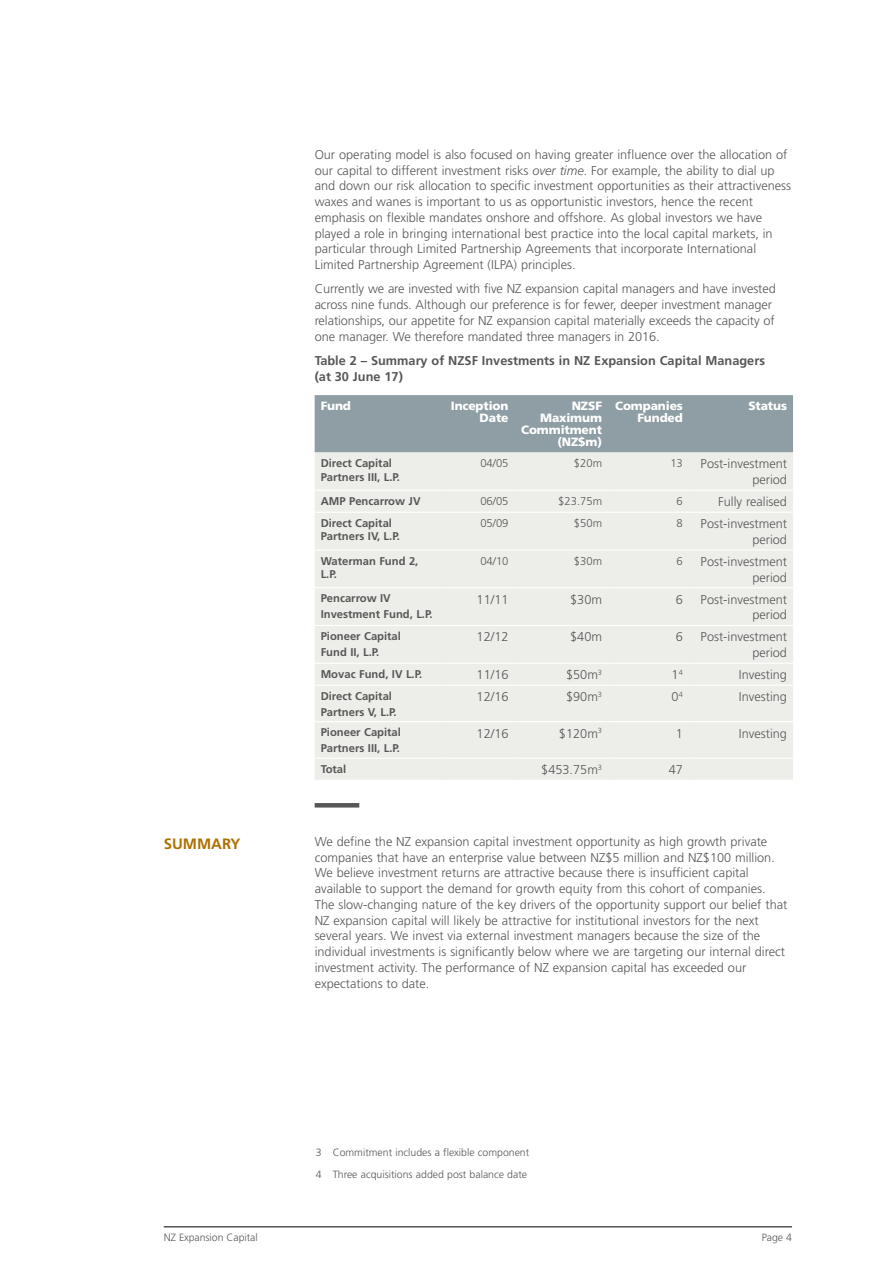
<style>
.page{position:relative;width:893px;height:1263px;background:#fff}
.page>*{position:absolute;margin:0;border:0;box-sizing:border-box;transform-origin:0 0}
.t1{font:700 15px "Frutiger";color:#ae7001}
.t2{font:300 12.75px/15.8px "Frutiger";color:#575756;text-align:right}
.t3{font:700 12.75px/15.8px "Frutiger";color:#575756}
.t4{font:900 12px/12px "Frutiger";letter-spacing:-.01em;color:#fff;text-align:right}
.t5{font:700 11.25px/15.8px "Frutiger";color:#575756}
.t6{font:300 11.25px "Frutiger";color:#575756}
.t7{font:300 10.5px/22px "Frutiger";color:#575756}
.s1{font-style:italic}
</style>
<div class="page">
<hr style="left:164px;top:1226px;width:628px;height:1px;background:#000">
<hr style="left:315px;top:803px;width:44px;height:4px;background:#575756">
<div style="left:315px;top:395px;width:478px;height:57px;background:#8e9ea4"></div>
<div style="left:315px;top:452px;width:478px;height:328px;background:#ededea"></div>
<hr style="left:315px;top:490px;width:127px;height:1px;background:#fff">
<hr style="left:442px;top:490px;width:72px;height:1px;background:#fff">
<hr style="left:514px;top:490px;width:94px;height:1px;background:#fff">
<hr style="left:608px;top:490px;width:81px;height:1px;background:#fff">
<hr style="left:689px;top:490px;width:104px;height:1px;background:#fff">
<hr style="left:315px;top:512px;width:127px;height:1px;background:#fff">
<hr style="left:442px;top:512px;width:72px;height:1px;background:#fff">
<hr style="left:514px;top:512px;width:94px;height:1px;background:#fff">
<hr style="left:608px;top:512px;width:81px;height:1px;background:#fff">
<hr style="left:689px;top:512px;width:104px;height:1px;background:#fff">
<hr style="left:315px;top:549px;width:127px;height:1px;background:#fff">
<hr style="left:442px;top:549px;width:72px;height:1px;background:#fff">
<hr style="left:514px;top:549px;width:94px;height:1px;background:#fff">
<hr style="left:608px;top:549px;width:81px;height:1px;background:#fff">
<hr style="left:689px;top:549px;width:104px;height:1px;background:#fff">
<hr style="left:315px;top:587px;width:127px;height:1px;background:#fff">
<hr style="left:442px;top:587px;width:72px;height:1px;background:#fff">
<hr style="left:514px;top:587px;width:94px;height:1px;background:#fff">
<hr style="left:608px;top:587px;width:81px;height:1px;background:#fff">
<hr style="left:689px;top:587px;width:104px;height:1px;background:#fff">
<hr style="left:315px;top:625px;width:127px;height:1px;background:#fff">
<hr style="left:442px;top:625px;width:72px;height:1px;background:#fff">
<hr style="left:514px;top:625px;width:94px;height:1px;background:#fff">
<hr style="left:608px;top:625px;width:81px;height:1px;background:#fff">
<hr style="left:689px;top:625px;width:104px;height:1px;background:#fff">
<hr style="left:315px;top:663px;width:127px;height:1px;background:#fff">
<hr style="left:442px;top:663px;width:72px;height:1px;background:#fff">
<hr style="left:514px;top:663px;width:94px;height:1px;background:#fff">
<hr style="left:608px;top:663px;width:81px;height:1px;background:#fff">
<hr style="left:689px;top:663px;width:104px;height:1px;background:#fff">
<hr style="left:315px;top:685px;width:127px;height:1px;background:#fff">
<hr style="left:442px;top:685px;width:72px;height:1px;background:#fff">
<hr style="left:514px;top:685px;width:94px;height:1px;background:#fff">
<hr style="left:608px;top:685px;width:81px;height:1px;background:#fff">
<hr style="left:689px;top:685px;width:104px;height:1px;background:#fff">
<hr style="left:315px;top:721px;width:127px;height:1px;background:#fff">
<hr style="left:442px;top:721px;width:72px;height:1px;background:#fff">
<hr style="left:514px;top:721px;width:94px;height:1px;background:#fff">
<hr style="left:608px;top:721px;width:81px;height:1px;background:#fff">
<hr style="left:689px;top:721px;width:104px;height:1px;background:#fff">
<hr style="left:315px;top:758px;width:127px;height:1px;background:#fff">
<hr style="left:442px;top:758px;width:72px;height:1px;background:#fff">
<hr style="left:514px;top:758px;width:94px;height:1px;background:#fff">
<hr style="left:608px;top:758px;width:81px;height:1px;background:#fff">
<hr style="left:689px;top:758px;width:104px;height:1px;background:#fff">
<p class="t1" style="left:164px;top:835px;width:78px">SUMMARY</p>
<p class="t2" style="left:315px;top:147px;width:478px;text-align:left">Our operating model is also focused on having greater influence over the allocation of our capital to different investment risks <span class="s1">over time</span>. For example, the ability to dial up and down our risk allocation to specific investment opportunities as their attractiveness waxes and wanes is important to us as opportunistic investors, hence the recent emphasis on flexible mandates onshore and offshore. As global investors we have played a role in bringing international best practice into the local capital markets, in particular through Limited Partnership Agreements that incorporate International Limited Partnership Agreement (ILPA) principles.</p>
<p class="t2" style="left:315px;top:281px;width:463px;text-align:left">Currently we are invested with five NZ expansion capital managers and have invested across nine funds. Although our preference is for fewer, deeper investment manager relationships, our appetite for NZ expansion capital materially exceeds the capacity of one manager. We therefore mandated three managers in 2016.</p>
<p class="t3" style="left:315px;top:352px;width:452px">Table 2 – Summary of NZSF Investments in NZ Expansion Capital Managers (at 30 June 17)</p>
<p class="t4" style="left:321px;top:400px;width:32px">Fund</p>
<p class="t4" style="left:451px;top:400px;width:59px">Inception<br>Date</p>
<p class="t4" style="left:521px;top:400px;width:82px">NZSF<br>Maximum<br>Commitment (NZ$m)</p>
<p class="t4" style="left:615px;top:400px;width:69px">Companies<br>Funded</p>
<p class="t4" style="left:748px;top:400px;width:40px">Status</p>
<p class="t5" style="left:321px;top:456px;width:81px;line-height:13.5px">Direct Capital<br>Partners III, L.P.</p>
<p class="t6" style="left:480px;top:457px;width:30px">04/05</p>
<p class="t6" style="left:574px;top:457px;width:30px">$20m</p>
<p class="t6" style="left:670px;top:457px;width:14px">13</p>
<p class="t2" style="left:701px;top:456px;width:88px">Post-investment period</p>
<p class="t5" style="left:321px;top:493px;width:101px">AMP Pencarrow JV</p>
<p class="t6" style="left:480px;top:495px;width:30px">06/05</p>
<p class="t6" style="left:558px;top:495px;width:45px">$23.75m</p>
<p class="t6" style="left:677px;top:495px;width:8px">6</p>
<p class="t2" style="left:718px;top:494px;width:70px">Fully realised</p>
<p class="t5" style="left:321px;top:516px;width:81px;line-height:13.5px">Direct Capital<br>Partners IV, L.P.</p>
<p class="t6" style="left:480px;top:517px;width:30px">05/09</p>
<p class="t6" style="left:574px;top:517px;width:30px">$50m</p>
<p class="t6" style="left:677px;top:517px;width:8px">8</p>
<p class="t2" style="left:701px;top:516px;width:88px">Post-investment period</p>
<p class="t5" style="left:321px;top:554px;width:99px;line-height:13.5px">Waterman Fund 2,<br>L.P.</p>
<p class="t6" style="left:480px;top:554px;width:30px">04/10</p>
<p class="t6" style="left:574px;top:554px;width:30px">$30m</p>
<p class="t6" style="left:677px;top:554px;width:8px">6</p>
<p class="t2" style="left:701px;top:554px;width:88px">Post-investment period</p>
<p class="t5" style="left:321px;top:591px;width:113px">Pencarrow IV<br>Investment Fund, L.P.</p>
<p class="t2" style="left:477px;top:591px;width:33px">11/11</p>
<p class="t2" style="left:570px;top:591px;width:33px">$30m</p>
<p class="t2" style="left:676px;top:591px;width:9px">6</p>
<p class="t2" style="left:701px;top:591px;width:88px">Post-investment period</p>
<p class="t5" style="left:321px;top:628px;width:82px">Pioneer Capital<br>Fund II, L.P.</p>
<p class="t2" style="left:477px;top:629px;width:33px">12/12</p>
<p class="t2" style="left:570px;top:629px;width:33px">$40m</p>
<p class="t2" style="left:676px;top:629px;width:9px">6</p>
<p class="t2" style="left:701px;top:629px;width:88px">Post-investment period</p>
<p class="t5" style="left:321px;top:666px;width:103px">Movac Fund, IV L.P.</p>
<p class="t2" style="left:477px;top:667px;width:33px">11/16</p>
<p class="t2" style="left:566px;top:667px;width:38px">$50m<sup>3</sup></p>
<p class="t2" style="left:672px;top:667px;width:13px">1<sup>4</sup></p>
<p class="t2" style="left:739px;top:667px;width:50px">Investing</p>
<p class="t5" style="left:321px;top:688px;width:78px">Direct Capital<br>Partners V, L.P.</p>
<p class="t2" style="left:477px;top:689px;width:33px">12/16</p>
<p class="t2" style="left:566px;top:689px;width:38px">$90m<sup>3</sup></p>
<p class="t2" style="left:672px;top:689px;width:13px">0<sup>4</sup></p>
<p class="t2" style="left:739px;top:689px;width:50px">Investing</p>
<p class="t5" style="left:321px;top:725px;width:82px">Pioneer Capital<br>Partners III, L.P.</p>
<p class="t2" style="left:477px;top:725px;width:33px">12/16</p>
<p class="t2" style="left:559px;top:725px;width:45px">$120m<sup>3</sup></p>
<p class="t2" style="left:676px;top:725px;width:9px">1</p>
<p class="t2" style="left:739px;top:725px;width:50px">Investing</p>
<p class="t5" style="left:321px;top:761px;width:27px">Total</p>
<p class="t2" style="left:541px;top:762px;width:62px">$453.75m<sup>3</sup></p>
<p class="t2" style="left:669px;top:762px;width:16px">47</p>
<p class="t2" style="left:315px;top:833px;width:474px;text-align:left">We define the NZ expansion capital investment opportunity as high growth private companies that have an enterprise value between NZ$5 million and NZ$100 million.<br>We believe investment returns are attractive because there is insufficient capital available to support the demand for growth equity from this cohort of companies.<br>The slow-changing nature of the key drivers of the opportunity support our belief that NZ expansion capital will likely be attractive for institutional investors for the next several years. We invest via external investment managers because the size of the individual investments is significantly below where we are targeting our internal direct investment activity. The performance of NZ expansion capital has exceeded our expectations to date.</p>
<p class="t7" style="left:316px;top:1141px;width:215px">3 Commitment includes a flexible component<br>4 Three acquisitions added post balance date</p>
<p class="t7" style="left:164px;top:1227px;width:96px">NZ Expansion Capital</p>
<p class="t7" style="left:762px;top:1227px;width:32px">Page 4</p>
</div>
